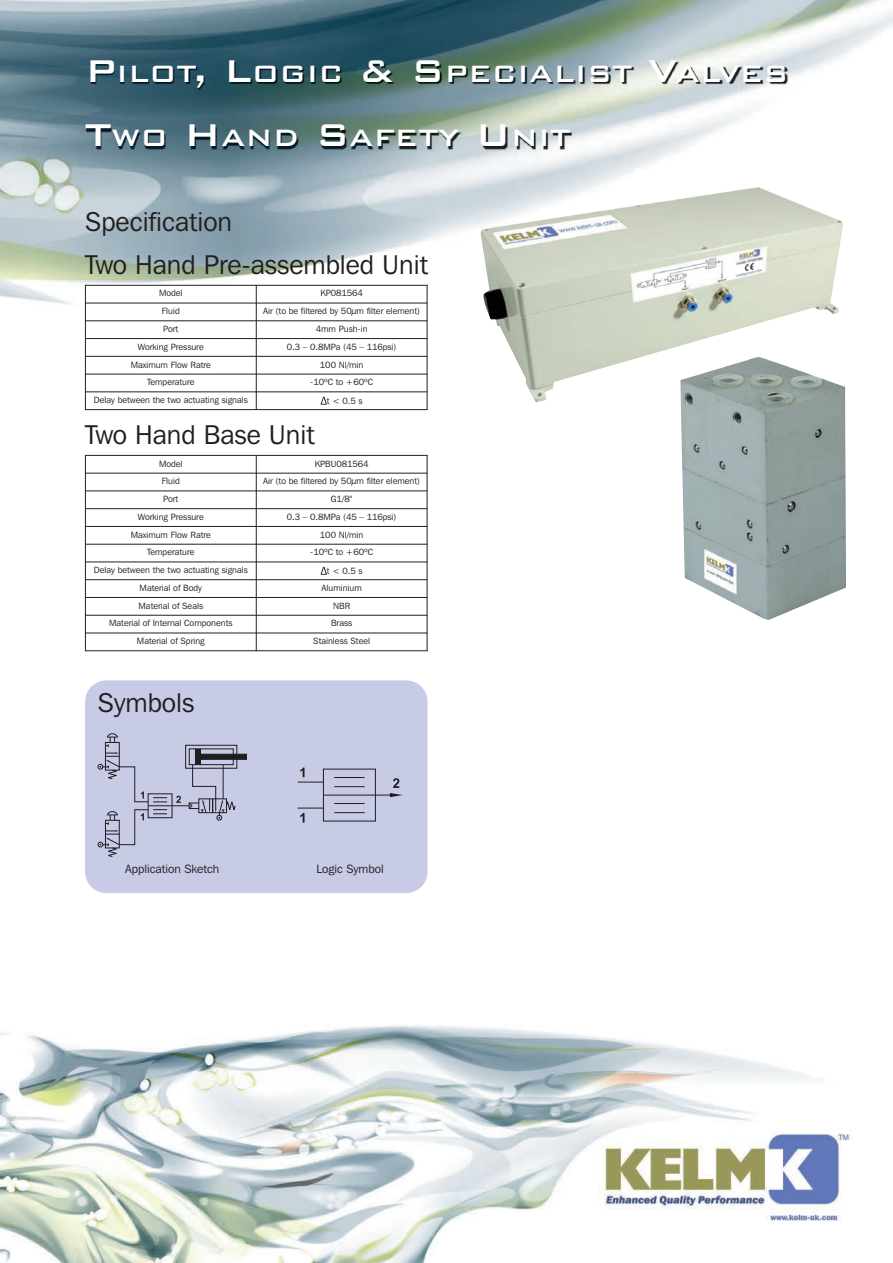
<style>
.page{position:relative;width:893px;height:1263px;background:#fff}
.page>*{position:absolute;margin:0;border:0;box-sizing:border-box;transform-origin:0 0}
.t1{font:500 31.5px/64.5px "Bank Gothic BT";color:#fff}
.t2{font:27px "Franklin Gothic IT Cby BT";color:#231f20}
.t3{font:12px "Franklin Gothic IT Cby BT";color:#231f20}
.t4{font:9px "Franklin Gothic IT Cby BT";color:#231f20}
.s1{font-size:42px}
</style>
<div class="page">
<img style="left:0;top:0;width:893px;height:1263px">
<img style="left:80px;top:54px;width:780px;height:143px">
<img style="left:480px;top:187px;width:363px;height:215px">
<img style="left:680px;top:356px;width:166px;height:265px">
<div style="left:85px;top:285px;width:171px;height:18px;background:#fff"></div>
<div style="left:256px;top:285px;width:171px;height:18px;background:#fff"></div>
<div style="left:85px;top:303px;width:171px;height:18px;background:#fff"></div>
<div style="left:256px;top:303px;width:171px;height:18px;background:#fff"></div>
<div style="left:85px;top:321px;width:171px;height:18px;background:#fff"></div>
<div style="left:256px;top:321px;width:171px;height:18px;background:#fff"></div>
<div style="left:85px;top:339px;width:171px;height:17px;background:#fff"></div>
<div style="left:256px;top:339px;width:171px;height:17px;background:#fff"></div>
<div style="left:85px;top:356px;width:171px;height:18px;background:#fff"></div>
<div style="left:256px;top:356px;width:171px;height:18px;background:#fff"></div>
<div style="left:85px;top:374px;width:171px;height:18px;background:#fff"></div>
<div style="left:256px;top:374px;width:171px;height:18px;background:#fff"></div>
<div style="left:85px;top:392px;width:171px;height:18px;background:#fff"></div>
<div style="left:256px;top:392px;width:171px;height:18px;background:#fff"></div>
<svg style="left:321px;top:397px;width:6px;height:8px"></svg>
<hr style="left:85px;top:285px;width:1px;height:125px;background:#231f20">
<hr style="left:256px;top:285px;width:1px;height:125px;background:#231f20">
<hr style="left:427px;top:285px;width:1px;height:125px;background:#231f20">
<hr style="left:85px;top:285px;width:342px;height:1px;background:#231f20">
<hr style="left:85px;top:303px;width:342px;height:1px;background:#231f20">
<hr style="left:85px;top:320px;width:342px;height:1px;background:#231f20">
<hr style="left:85px;top:338px;width:342px;height:1px;background:#231f20">
<hr style="left:85px;top:356px;width:342px;height:1px;background:#231f20">
<hr style="left:85px;top:374px;width:342px;height:1px;background:#231f20">
<hr style="left:85px;top:391px;width:342px;height:1px;background:#231f20">
<hr style="left:85px;top:409px;width:342px;height:1px;background:#231f20">
<div style="left:85px;top:455px;width:171px;height:18px;background:#fff"></div>
<div style="left:256px;top:455px;width:171px;height:18px;background:#fff"></div>
<div style="left:85px;top:473px;width:171px;height:18px;background:#fff"></div>
<div style="left:256px;top:473px;width:171px;height:18px;background:#fff"></div>
<div style="left:85px;top:491px;width:171px;height:18px;background:#fff"></div>
<div style="left:256px;top:491px;width:171px;height:18px;background:#fff"></div>
<div style="left:85px;top:509px;width:171px;height:17px;background:#fff"></div>
<div style="left:256px;top:509px;width:171px;height:17px;background:#fff"></div>
<div style="left:85px;top:526px;width:171px;height:18px;background:#fff"></div>
<div style="left:256px;top:526px;width:171px;height:18px;background:#fff"></div>
<div style="left:85px;top:544px;width:171px;height:18px;background:#fff"></div>
<div style="left:256px;top:544px;width:171px;height:18px;background:#fff"></div>
<div style="left:85px;top:562px;width:171px;height:18px;background:#fff"></div>
<div style="left:256px;top:562px;width:171px;height:18px;background:#fff"></div>
<svg style="left:321px;top:567px;width:6px;height:8px"></svg>
<div style="left:85px;top:580px;width:171px;height:17px;background:#fff"></div>
<div style="left:256px;top:580px;width:171px;height:17px;background:#fff"></div>
<div style="left:85px;top:597px;width:171px;height:18px;background:#fff"></div>
<div style="left:256px;top:597px;width:171px;height:18px;background:#fff"></div>
<div style="left:85px;top:615px;width:171px;height:18px;background:#fff"></div>
<div style="left:256px;top:615px;width:171px;height:18px;background:#fff"></div>
<div style="left:85px;top:633px;width:171px;height:18px;background:#fff"></div>
<div style="left:256px;top:633px;width:171px;height:18px;background:#fff"></div>
<hr style="left:85px;top:455px;width:1px;height:196px;background:#231f20">
<hr style="left:256px;top:455px;width:1px;height:196px;background:#231f20">
<hr style="left:427px;top:455px;width:1px;height:196px;background:#231f20">
<hr style="left:85px;top:455px;width:342px;height:1px;background:#231f20">
<hr style="left:85px;top:473px;width:342px;height:1px;background:#231f20">
<hr style="left:85px;top:490px;width:342px;height:1px;background:#231f20">
<hr style="left:85px;top:508px;width:342px;height:1px;background:#231f20">
<hr style="left:85px;top:526px;width:342px;height:1px;background:#231f20">
<hr style="left:85px;top:544px;width:342px;height:1px;background:#231f20">
<hr style="left:85px;top:562px;width:342px;height:1px;background:#231f20">
<hr style="left:85px;top:579px;width:342px;height:1px;background:#231f20">
<hr style="left:85px;top:597px;width:342px;height:1px;background:#231f20">
<hr style="left:85px;top:615px;width:342px;height:1px;background:#231f20">
<hr style="left:85px;top:633px;width:342px;height:1px;background:#231f20">
<hr style="left:85px;top:650px;width:342px;height:1px;background:#231f20">
<div style="left:85px;top:680px;width:343px;height:213px;background:#c7cbe6;border-radius:21px"></div>
<hr style="left:148px;top:805px;width:41px;height:1px;background:#211e1e">
<svg style="left:98px;top:733px;width:69px;height:69px"></svg>
<svg style="left:176px;top:745px;width:71px;height:75px"></svg>
<svg style="left:98px;top:809px;width:69px;height:48px"></svg>
<svg style="left:298px;top:808px;width:25px;height:15px"></svg>
<svg style="left:298px;top:767px;width:25px;height:16px"></svg>
<hr style="left:334px;top:786px;width:31px;height:1px;background:#211e1e">
<hr style="left:334px;top:803px;width:31px;height:1px;background:#211e1e">
<hr style="left:334px;top:812px;width:31px;height:1px;background:#211e1e">
<hr style="left:334px;top:777px;width:31px;height:1px;background:#211e1e">
<div style="left:323px;top:769px;width:53px;height:52px;border:1px solid #211e1e"></div>
<hr style="left:323px;top:795px;width:70px;height:1px;background:#211e1e">
<svg style="left:390px;top:778px;width:13px;height:19px"></svg>
<h1 class="t1" style="left:85px;top:38px;width:705px"><span class="s1">P</span>ILOT<span class="s1">, L</span>OGIC <span class="s1">&amp; S</span>PECIALIST <span class="s1">V</span>ALVES<br><span class="s1">T</span>WO <span class="s1">H</span>AND <span class="s1">S</span>AFETY <span class="s1">U</span>NIT</h1>
<h2 class="t2" style="left:85px;top:213px;width:149px">Specification</h2>
<h2 class="t2" style="left:85px;top:255px;width:344px">Two Hand Pre-assembled Unit</h2>
<p class="t4" style="left:159px;top:290px;width:25px">Model</p>
<p class="t4" style="left:320px;top:290px;width:44px">KP081564</p>
<p class="t4" style="left:162px;top:308px;width:20px">Fluid</p>
<p class="t4" style="left:263px;top:308px;width:158px">Air (to be filtered by 50µm filter element)</p>
<p class="t4" style="left:163px;top:326px;width:17px">Port</p>
<p class="t4" style="left:316px;top:326px;width:53px">4mm Push-in</p>
<p class="t4" style="left:138px;top:343px;width:67px">Working Pressure</p>
<p class="t4" style="left:287px;top:343px;width:111px">0.3 – 0.8MPa (45 – 116psi)</p>
<p class="t4" style="left:131px;top:361px;width:82px">Maximum Flow Ratre</p>
<p class="t4" style="left:320px;top:361px;width:45px">100 Nl/min</p>
<p class="t4" style="left:147px;top:379px;width:49px">Temperature</p>
<p class="t4" style="left:310px;top:379px;width:64px">-10ºC to +60ºC</p>
<p class="t4" style="left:94px;top:397px;width:155px">Delay between the two actuating signals</p>
<p class="t4" style="left:327px;top:398px;width:37px">t &lt; 0.5 s</p>
<h2 class="t2" style="left:85px;top:425px;width:231px">Two Hand Base Unit</h2>
<p class="t4" style="left:159px;top:460px;width:25px">Model</p>
<p class="t4" style="left:315px;top:460px;width:55px">KPBU081564</p>
<p class="t4" style="left:162px;top:478px;width:20px">Fluid</p>
<p class="t4" style="left:263px;top:478px;width:158px">Air (to be filtered by 50µm filter element)</p>
<p class="t4" style="left:163px;top:496px;width:17px">Port</p>
<p class="t4" style="left:331px;top:496px;width:23px">G1/8"</p>
<p class="t4" style="left:138px;top:514px;width:67px">Working Pressure</p>
<p class="t4" style="left:287px;top:514px;width:111px">0.3 – 0.8MPa (45 – 116psi)</p>
<p class="t4" style="left:131px;top:531px;width:82px">Maximum Flow Ratre</p>
<p class="t4" style="left:320px;top:531px;width:45px">100 Nl/min</p>
<p class="t4" style="left:147px;top:549px;width:49px">Temperature</p>
<p class="t4" style="left:310px;top:549px;width:64px">-10ºC to +60ºC</p>
<p class="t4" style="left:94px;top:567px;width:155px">Delay between the two actuating signals</p>
<p class="t4" style="left:327px;top:568px;width:37px">t &lt; 0.5 s</p>
<p class="t4" style="left:140px;top:585px;width:64px">Material of Body</p>
<p class="t4" style="left:322px;top:585px;width:42px">Aluminium</p>
<p class="t4" style="left:139px;top:602px;width:66px">Material of Seals</p>
<p class="t4" style="left:333px;top:602px;width:19px">NBR</p>
<p class="t4" style="left:109px;top:620px;width:125px">Material of Internal Components</p>
<p class="t4" style="left:331px;top:620px;width:23px">Brass</p>
<p class="t4" style="left:137px;top:638px;width:69px">Material of Spring</p>
<p class="t4" style="left:313px;top:638px;width:58px">Stainless Steel</p>
<h2 class="t2" style="left:98px;top:693px;width:98px">Symbols</h2>
<h3 class="t3" style="left:125px;top:864px;width:96px">Application Sketch</h3>
<h3 class="t3" style="left:317px;top:864px;width:69px">Logic Symbol</h3>
</div>
